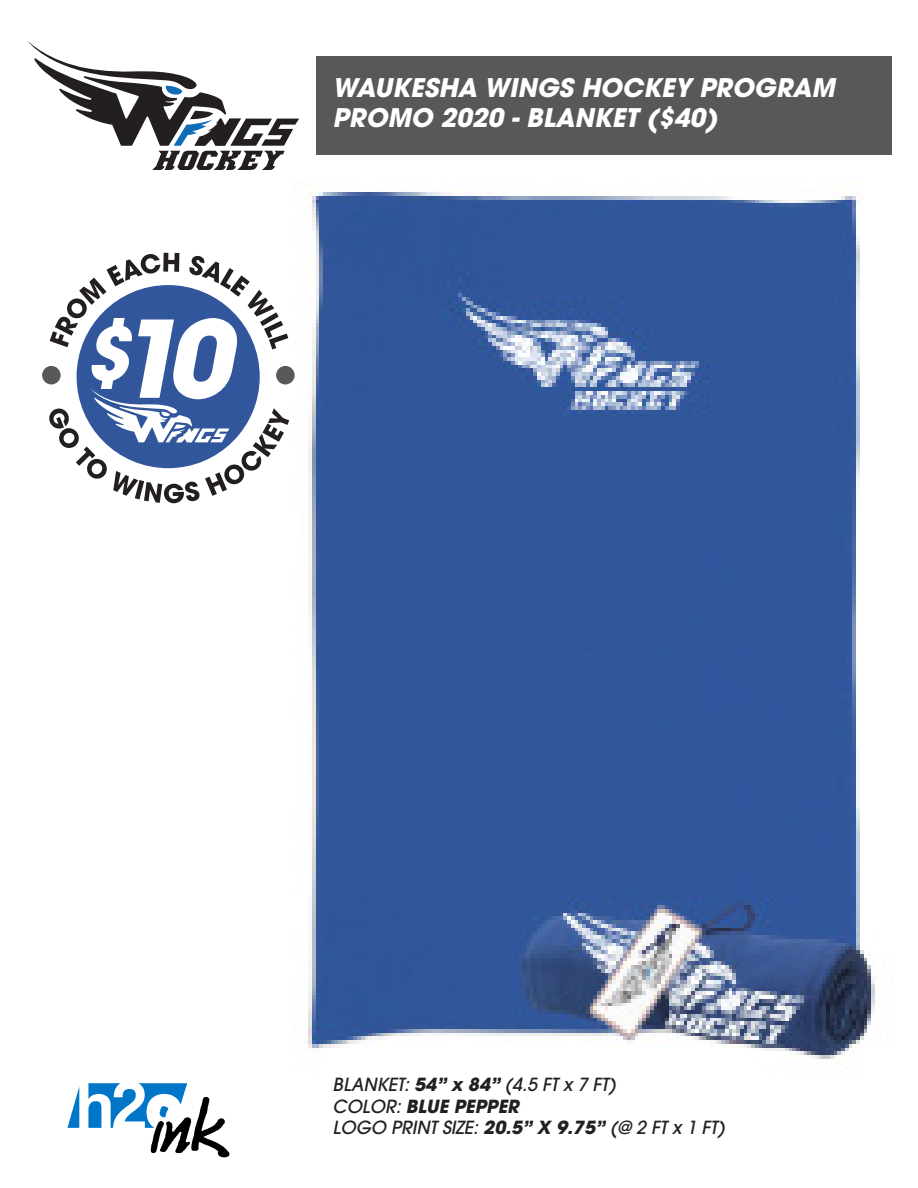
<style>
.page{position:relative;width:918px;height:1188px;background:#fff}
.page>*{position:absolute;margin:0;border:0;box-sizing:border-box;transform-origin:0 0}
.t1{font:italic 700 105.75px "Avant Garde";color:#fff}
.t2{font:italic 700 25.5px "Avant Garde";color:#fff}
.t3{font:italic 500 18px "Avant Garde";color:#231f20}
.t4{font:italic 700 18px "Avant Garde";color:#231f20}
.s1{font-size:80.1px}
.s2{font-weight:700}
.s3{font-weight:500}
</style>
<div class="page">
<div style="left:316px;top:56px;width:576px;height:99px;background:#57585a"></div>
<img style="left:258px;top:181px;width:617px;height:878px">
<svg style="left:67px;top:1088px;width:12px;height:40px"></svg>
<svg style="left:88px;top:1083px;width:142px;height:74px"></svg>
<svg style="left:27px;top:41px;width:272px;height:129px"></svg>
<div style="left:77px;top:285px;width:183px;height:183px;background:#31569c;border-radius:50%"></div>
<svg style="left:50px;top:253px;width:129px;height:94px"></svg>
<svg style="left:189px;top:255px;width:99px;height:94px"></svg>
<div style="left:42px;top:366px;width:19px;height:18px;background:#57585a;border-radius:50%"></div>
<div style="left:276px;top:366px;width:19px;height:18px;background:#57585a;border-radius:50%"></div>
<svg style="left:49px;top:389px;width:240px;height:114px"></svg>
<p class="t1" style="left:82px;top:290px;width:150px"><span class="s1">$</span>10</p>
<p class="t2" style="left:333px;top:71px;width:504px">WAUKESHA WINGS HOCKEY PROGRAM</p>
<p class="t2" style="left:333px;top:101px;width:386px">PROMO 2020 - BLANKET ($40)</p>
<p class="t3" style="left:333px;top:1073px;width:285px">BLANKET: <span class="s2">54” x 84”</span> (4.5 FT x 7 FT)</p>
<p class="t4" style="left:333px;top:1094px;width:188px"><span class="s3">COLOR:</span> BLUE PEPPER</p>
<p class="t3" style="left:333px;top:1117px;width:394px">LOGO PRINT SIZE: <span class="s2">20.5” X 9.75”</span> (@ 2 FT x 1 FT)</p>
</div>
